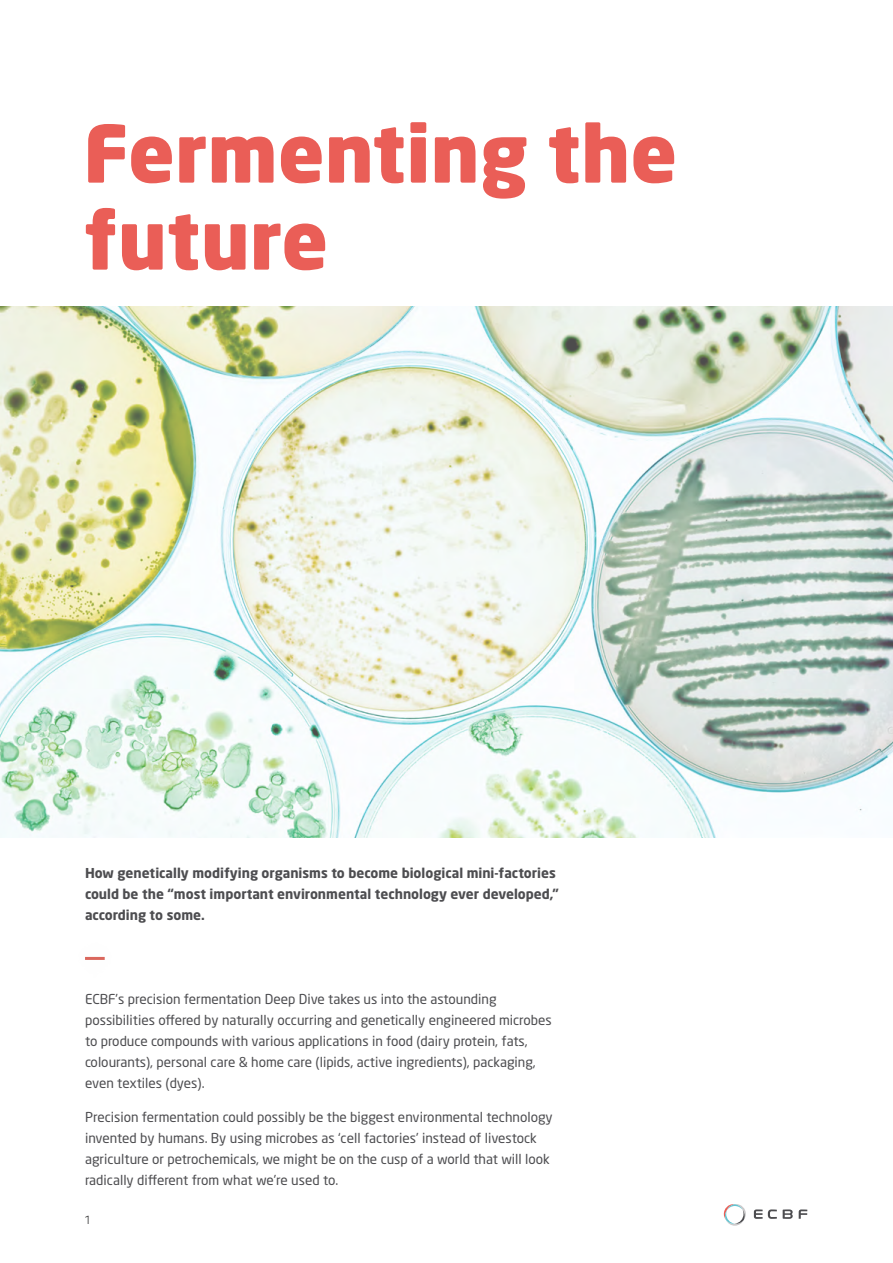
<style>
.page{position:relative;width:893px;height:1263px;background:#fff}
.page>*{position:absolute;margin:0;border:0;box-sizing:border-box;transform-origin:0 0}
.t1{font:900 78px/87px "Neo Sans Pro";color:#ea5e57}
.t2{font:13.5px/21px "Neo Sans Pro";color:#4d4d50}
.t3{font:700 13.5px/21px "Neo Sans Pro";color:#4d4d50}
.t4{font:300 12px "Indeed Sans";color:#020203}
</style>
<div class="page">
<svg style="left:754px;top:1209px;width:23px;height:10px"></svg>
<svg style="left:783px;top:1209px;width:10px;height:10px"></svg>
<svg style="left:799px;top:1209px;width:8px;height:10px"></svg>
<svg style="left:724px;top:1204px;width:22px;height:22px"></svg>
<hr style="left:85px;top:957px;width:20px;height:3px;background:#da675d">
<img style="left:0;top:306px;width:893px;height:532px">
<h1 class="t1" style="left:84px;top:108px;width:595px">Fermenting the future</h1>
<p class="t3" style="left:85px;top:862px;width:475px">How genetically modifying organisms to become biological mini-factories could be the “most important environmental technology ever developed,” according to some.</p>
<p class="t2" style="left:85px;top:988px;width:468px">ECBF’s precision fermentation Deep Dive takes us into the astounding possibilities offered by naturally occurring and genetically engineered microbes to produce compounds with various applications in food (dairy protein, fats, colourants), personal care &amp; home care (lipids, active ingredients), packaging, even textiles (dyes).</p>
<p class="t2" style="left:85px;top:1106px;width:469px">Precision fermentation could possibly be the biggest environmental technology invented by humans. By using microbes as ‘cell factories’ instead of livestock agriculture or petrochemicals, we might be on the cusp of a world that will look radically different from what we’re used to.</p>
<p class="t4" style="left:85px;top:1211px;width:6px">1</p>
</div>
